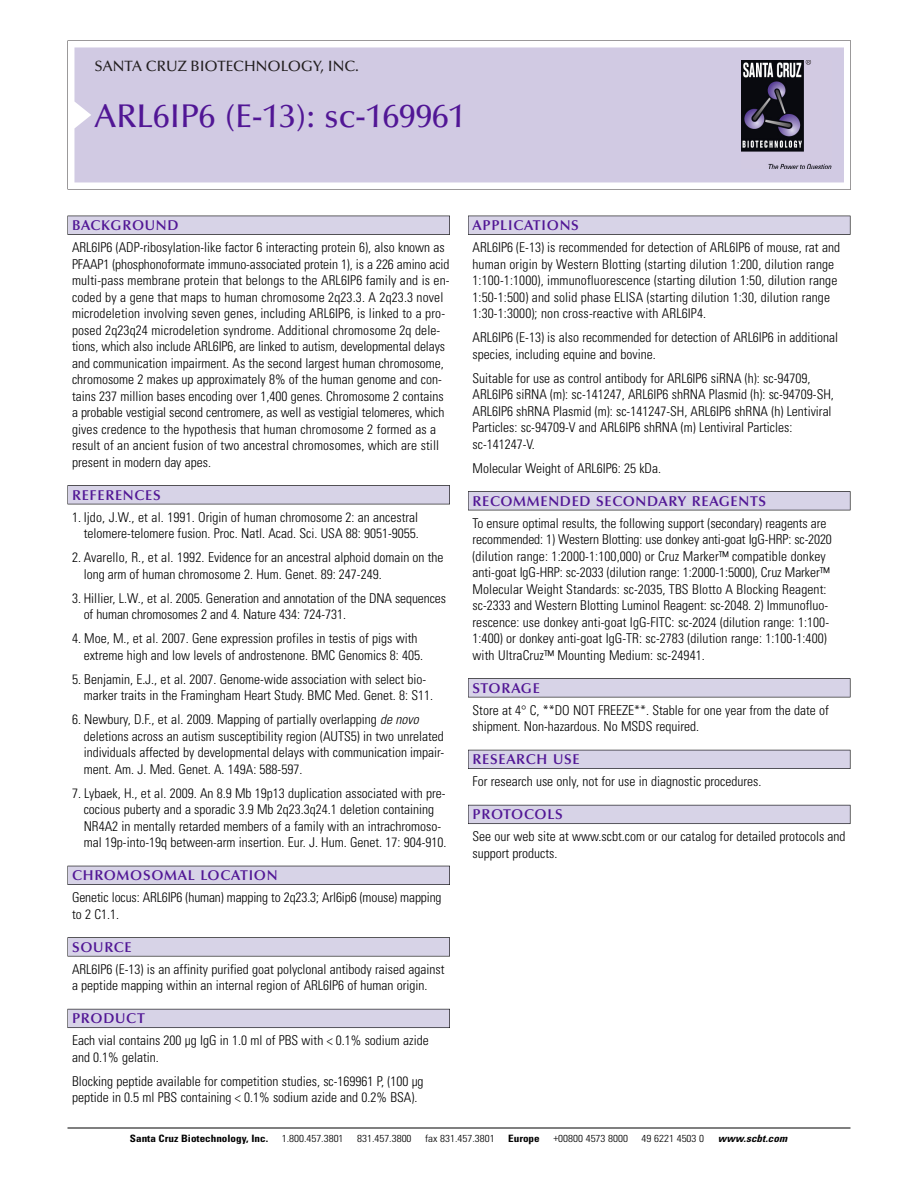
<style>
.page{position:relative;width:918px;height:1188px;background:#fff}
.page>*{position:absolute;margin:0;border:0;box-sizing:border-box;transform-origin:0 0}
.t1{font:500 33px "Optima";color:#511695}
.t2{font:500 15px "Optima";color:#231f20}
.t3{font:600 14.25px "Optima";letter-spacing:.05em;color:#511695}
.t4{font:300 condensed 13.5px/16.5px "Univers";color:#000}
.t5{font:300 condensed 10.2px "Univers";color:#000;scale:1.1 1}
.t6{font:700 condensed 10.2px "Univers";color:#000;scale:1.1 1}
.t7{font:italic 700 condensed 10.2px "Univers";letter-spacing:.005em;color:#000;scale:1.1 1}
.s1{font-style:italic}
</style>
<div class="page">
<svg style="left:68px;top:40px;width:783px;height:149px"></svg>
<div style="left:74px;top:47px;width:770px;height:135px;background:#d1cae3"></div>
<img style="left:741px;top:60px;width:90px;height:108px">
<div style="left:68px;top:216px;width:382px;height:19px;background:#525155"></div>
<div style="left:68px;top:216px;width:381px;height:18px;background:#d7d3e7"></div>
<div style="left:68px;top:485px;width:382px;height:19px;background:#525155"></div>
<div style="left:68px;top:486px;width:381px;height:18px;background:#d7d3e7"></div>
<div style="left:68px;top:866px;width:382px;height:19px;background:#525158"></div>
<div style="left:68px;top:866px;width:381px;height:18px;background:#d7d3e7"></div>
<div style="left:68px;top:937px;width:382px;height:19px;background:#575759"></div>
<div style="left:68px;top:938px;width:381px;height:18px;background:#d7d3e7"></div>
<div style="left:68px;top:1009px;width:382px;height:19px;background:#5b5a62"></div>
<div style="left:68px;top:1009px;width:381px;height:18px;background:#d7d3e7"></div>
<div style="left:468px;top:216px;width:382px;height:19px;background:#525155"></div>
<div style="left:468px;top:216px;width:382px;height:18px;background:#d7d3e7"></div>
<div style="left:468px;top:491px;width:382px;height:19px;background:#525155"></div>
<div style="left:468px;top:492px;width:382px;height:18px;background:#d7d3e7"></div>
<div style="left:468px;top:678px;width:382px;height:19px;background:#545357"></div>
<div style="left:468px;top:679px;width:382px;height:18px;background:#d7d3e7"></div>
<div style="left:468px;top:750px;width:382px;height:19px;background:#54535a"></div>
<div style="left:468px;top:750px;width:382px;height:18px;background:#d7d3e7"></div>
<div style="left:468px;top:805px;width:382px;height:19px;background:#5b5a62"></div>
<div style="left:468px;top:805px;width:382px;height:18px;background:#d7d3e7"></div>
<hr style="left:68px;top:1128px;width:782px;height:1px;background:#000">
<p class="t2" style="left:94px;top:61px;width:266px">SANTA CRUZ BIOTECHNOLOGY, INC.</p>
<h1 class="t1" style="left:94px;top:103px;width:372px">ARL6IP6 (E-13): sc-169961</h1>
<p class="t3" style="left:72px;top:219px;width:108px">BACKGROUND</p>
<p class="t4" style="left:72px;top:240px;width:379px">ARL6IP6 (ADP-ribosylation-like factor 6 interacting protein 6), also known as PFAAP1 (phosphonoformate immuno-associated protein 1), is a 226 amino acid multi-pass membrane protein that belongs to the ARL6IP6 family and is en&shy;coded by a gene that maps to human chromosome 2q23.3. A 2q23.3 novel microdeletion involving seven genes, including ARL6IP6, is linked to a pro&shy;posed 2q23q24 microdeletion syndrome. Additional chromosome 2q dele&shy;tions, which also include ARL6IP6, are linked to autism, developmental delays and communication impairment. As the second largest human chromosome, chromosome 2 makes up approximately 8% of the human genome and con&shy;tains 237 million bases encoding over 1,400 genes. Chromosome 2 contains a probable vestigial second centromere, as well as vestigial telomeres, which gives credence to the hypothesis that human chromosome 2 formed as a result of an ancient fusion of two ancestral chromosomes, which are still present in modern day apes.</p>
<p class="t3" style="left:72px;top:489px;width:90px">REFERENCES</p>
<p class="t4" style="left:72px;top:510px;width:348px;text-align:right">1. Ijdo, J.W., et al. 1991. Origin of human chromosome 2: an ancestral telomere-telomere fusion. Proc. Natl. Acad. Sci. USA 88: 9051-9055.</p>
<p class="t4" style="left:84px;top:550px;width:361px;text-indent:-12px">2. Avarello, R., et al. 1992. Evidence for an ancestral alphoid domain on the long arm of human chromosome 2. Hum. Genet. 89: 247-249.</p>
<p class="t4" style="left:84px;top:591px;width:364px;text-indent:-12px">3. Hillier, L.W., et al. 2005. Generation and annotation of the DNA sequences of human chromosomes 2 and 4. Nature 434: 724-731.</p>
<p class="t4" style="left:84px;top:631px;width:341px;text-indent:-12px">4. Moe, M., et al. 2007. Gene expression profiles in testis of pigs with extreme high and low levels of androstenone. BMC Genomics 8: 405.</p>
<p class="t4" style="left:84px;top:672px;width:351px;text-indent:-12px">5. Benjamin, E.J., et al. 2007. Genome-wide association with select bio&shy;marker traits in the Framingham Heart Study. BMC Med. Genet. 8: S11.</p>
<p class="t4" style="left:84px;top:712px;width:362px;text-indent:-12px">6. Newbury, D.F., et al. 2009. Mapping of partially overlapping <span class="s1">de novo </span>deletions across an autism susceptibility region (AUTS5) in two unrelated individuals affected by developmental delays with communication impair&shy;ment. Am. J. Med. Genet. A. 149A: 588-597.</p>
<p class="t4" style="left:84px;top:786px;width:364px;text-indent:-12px">7. Lybaek, H., et al. 2009. An 8.9 Mb 19p13 duplication associated with pre&shy;cocious puberty and a sporadic 3.9 Mb 2q23.3q24.1 deletion containing NR4A2 in mentally retarded members of a family with an intrachromoso&shy;mal 19p-into-19q between-arm insertion. Eur. J. Hum. Genet. 17: 904-910.</p>
<p class="t3" style="left:72px;top:870px;width:207px">CHROMOSOMAL LOCATION</p>
<p class="t4" style="left:72px;top:890px;width:371px">Genetic locus: ARL6IP6 (human) mapping to 2q23.3; Arl6ip6 (mouse) mapping to 2 C1.1.</p>
<p class="t3" style="left:72px;top:941px;width:61px">SOURCE</p>
<p class="t4" style="left:72px;top:962px;width:374px">ARL6IP6 (E-13) is an affinity purified goat polyclonal antibody raised against a peptide mapping within an internal region of ARL6IP6 of human origin.</p>
<p class="t3" style="left:72px;top:1013px;width:74px">PRODUCT</p>
<p class="t4" style="left:72px;top:1033px;width:358px">Each vial contains 200 µg IgG in 1.0 ml of PBS with &lt; 0.1% sodium azide and 0.1% gelatin.</p>
<p class="t4" style="left:72px;top:1074px;width:353px">Blocking peptide available for competition studies, sc-169961 P, (100 µg peptide in 0.5 ml PBS containing &lt; 0.1% sodium azide and 0.2% BSA).</p>
<p class="t3" style="left:473px;top:219px;width:108px">APPLICATIONS</p>
<p class="t4" style="left:473px;top:240px;width:369px">ARL6IP6 (E-13) is recommended for detection of ARL6IP6 of mouse, rat and human origin by Western Blotting (starting dilution 1:200, dilution range 1:100-1:1000), immunofluorescence (starting dilution 1:50, dilution range 1:50-1:500) and solid phase ELISA (starting dilution 1:30, dilution range 1:30-1:3000); non cross-reactive with ARL6IP4.</p>
<p class="t4" style="left:473px;top:330px;width:367px">ARL6IP6 (E-13) is also recommended for detection of ARL6IP6 in additional species, including equine and bovine.</p>
<p class="t4" style="left:473px;top:371px;width:363px">Suitable for use as control antibody for ARL6IP6 siRNA (h): sc-94709, ARL6IP6 siRNA (m): sc-141247, ARL6IP6 shRNA Plasmid (h): sc-94709-SH, ARL6IP6 shRNA Plasmid (m): sc-141247-SH, ARL6IP6 shRNA (h) Lentiviral Particles: sc-94709-V and ARL6IP6 shRNA (m) Lentiviral Particles: sc-141247-V.</p>
<p class="t4" style="left:473px;top:461px;width:190px">Molecular Weight of ARL6IP6: 25 kDa.</p>
<p class="t3" style="left:473px;top:495px;width:295px">RECOMMENDED SECONDARY REAGENTS</p>
<p class="t4" style="left:473px;top:516px;width:361px">To ensure optimal results, the following support (secondary) reagents are recommended: 1) Western Blotting: use donkey anti-goat IgG-HRP: sc-2020 (dilution range: 1:2000-1:100,000) or Cruz Marker™ compatible donkey anti-goat IgG-HRP: sc-2033 (dilution range: 1:2000-1:5000), Cruz Marker™ Molecular Weight Standards: sc-2035, TBS Blotto A Blocking Reagent: sc-2333 and Western Blotting Luminol Reagent: sc-2048. 2) Immunofluo&shy;rescence: use donkey anti-goat IgG-FITC: sc-2024 (dilution range: 1:100- 1:400) or donkey anti-goat IgG-TR: sc-2783 (dilution range: 1:100-1:400) with UltraCruz™ Mounting Medium: sc-24941.</p>
<p class="t3" style="left:473px;top:682px;width:69px">STORAGE</p>
<p class="t4" style="left:473px;top:703px;width:358px">Store at 4° C, **DO NOT FREEZE**. Stable for one year from the date of shipment. Non-hazardous. No MSDS required.</p>
<p class="t3" style="left:473px;top:754px;width:109px">RESEARCH USE</p>
<p class="t4" style="left:473px;top:774px;width:290px">For research use only, not for use in diagnostic procedures.</p>
<p class="t3" style="left:473px;top:809px;width:92px">PROTOCOLS</p>
<p class="t4" style="left:473px;top:829px;width:375px">See our web site at www.scbt.com or our catalog for detailed protocols and support products.</p>
<p class="t6" style="left:130px;top:1135px;width:127px">Santa Cruz Biotechnology, Inc.</p>
<p class="t5" style="left:282px;top:1135px;width:58px">1.800.457.3801</p>
<p class="t5" style="left:357px;top:1135px;width:51px">831.457.3800</p>
<p class="t5" style="left:425px;top:1135px;width:65px">fax 831.457.3801</p>
<p class="t6" style="left:508px;top:1135px;width:30px">Europe</p>
<p class="t5" style="left:553px;top:1135px;width:69px">+00800 4573 8000</p>
<p class="t5" style="left:642px;top:1135px;width:58px">49 6221 4503 0</p>
<p class="t7" style="left:718px;top:1135px;width:64px">www.scbt.com</p>
</div>
